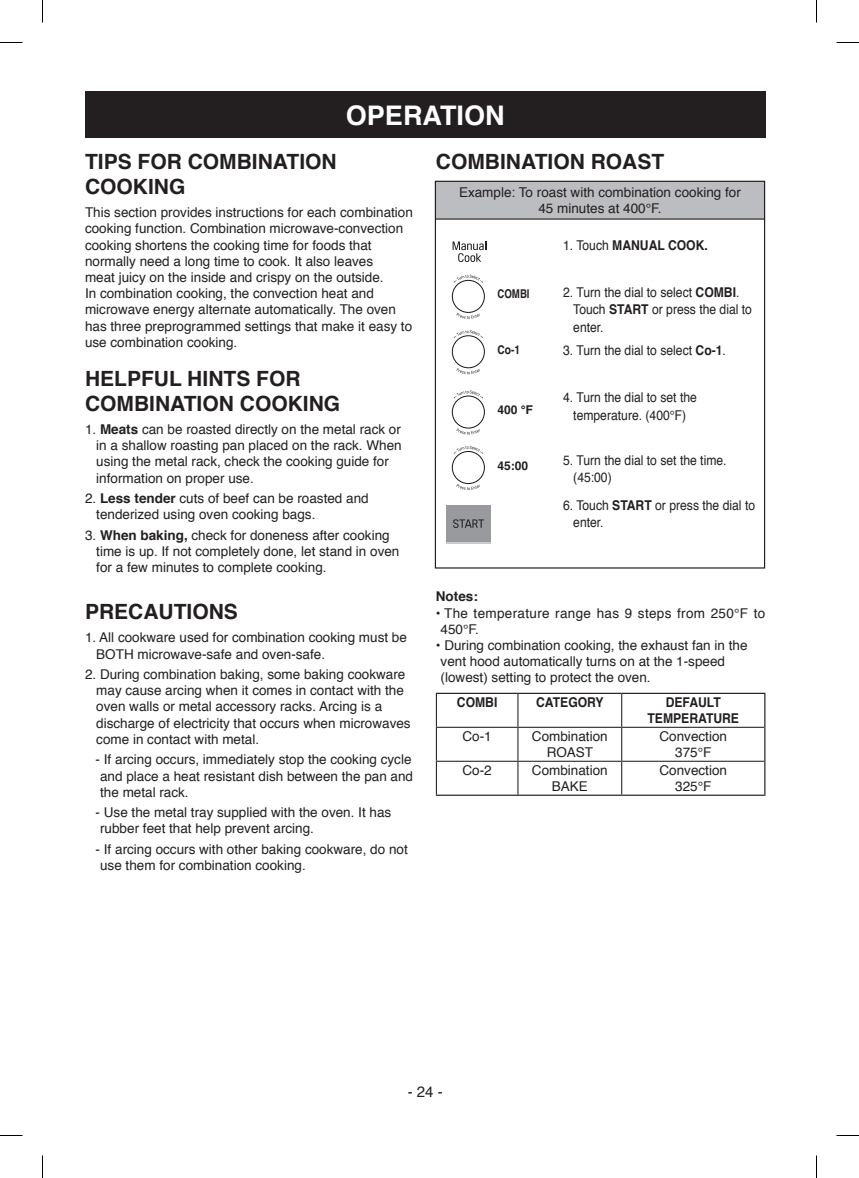
<style>
.page{position:relative;width:859px;height:1178px;background:#fff}
.page>*{position:absolute;margin:0;border:0;box-sizing:border-box;transform-origin:0 0}
.t1{font:700 27px "Helvetica";color:#fff}
.t2{font:700 21px/25.2px "Helvetica";color:#231f20}
.t3{font:15px "Helvetica";color:#231f20}
.t4{font:13.5px/16.2px "Helvetica";color:#231f20}
.t5{font:13.5px/17.2px "Helvetica";color:#231f20;scale:.9 1}
.t6{font:700 13.5px/16.2px "Helvetica";color:#231f20;text-align:center;scale:.9 1}
.t7{font:13.5px/16.2px "Helvetica";letter-spacing:.025em;color:#231f20}
.t8{font:700 13.5px "Helvetica";color:#231f20}
.t9{font:700 12.15px "Helvetica";color:#231f20}
.t10{font:700 12.15px "Helvetica";color:#231f20;scale:.8 1}
.t11{font:700 12.15px "Helvetica";color:#231f20;scale:.85 1}
.s1{font-weight:700}
.s2{font-weight:400}
</style>
<div class="page">
<div style="left:85px;top:91px;width:680px;height:47px;background:#231f20"></div>
<hr style="left:436px;top:694px;width:1px;height:33px;background:#231f20">
<hr style="left:517px;top:694px;width:1px;height:33px;background:#231f20">
<hr style="left:621px;top:694px;width:1px;height:33px;background:#231f20">
<hr style="left:436px;top:727px;width:82px;height:1px;background:#231f20">
<hr style="left:436px;top:728px;width:1px;height:33px;background:#231f20">
<hr style="left:518px;top:727px;width:104px;height:1px;background:#231f20">
<hr style="left:517px;top:728px;width:1px;height:33px;background:#231f20">
<hr style="left:622px;top:727px;width:142px;height:1px;background:#231f20">
<hr style="left:621px;top:728px;width:1px;height:33px;background:#231f20">
<hr style="left:436px;top:761px;width:82px;height:1px;background:#231f20">
<hr style="left:436px;top:762px;width:1px;height:32px;background:#231f20">
<hr style="left:518px;top:761px;width:104px;height:1px;background:#231f20">
<hr style="left:517px;top:762px;width:1px;height:32px;background:#231f20">
<hr style="left:622px;top:761px;width:142px;height:1px;background:#231f20">
<hr style="left:621px;top:762px;width:1px;height:32px;background:#231f20">
<hr style="left:436px;top:693px;width:82px;height:1px;background:#231f20">
<hr style="left:518px;top:693px;width:104px;height:1px;background:#231f20">
<hr style="left:622px;top:693px;width:143px;height:1px;background:#231f20">
<hr style="left:764px;top:694px;width:1px;height:33px;background:#231f20">
<hr style="left:764px;top:727px;width:1px;height:34px;background:#231f20">
<hr style="left:764px;top:761px;width:1px;height:33px;background:#231f20">
<hr style="left:436px;top:794px;width:82px;height:2px;background:#231f20">
<hr style="left:518px;top:794px;width:104px;height:2px;background:#231f20">
<hr style="left:622px;top:794px;width:143px;height:2px;background:#231f20">
<div style="left:435px;top:181px;width:330px;height:38px;background:#bcbdc0"></div>
<div style="left:435px;top:181px;width:330px;height:387px;border:1px solid #231f20"></div>
<hr style="left:435px;top:219px;width:330px;height:1px;background:#231f20">
<div style="left:452px;top:280px;width:32px;height:33px;border:1px solid #18151a;border-radius:50%"></div>
<div style="left:462px;top:290px;width:13px;height:13px;border:1px solid #fff;border-radius:50%"></div>
<svg style="left:458px;top:313px;width:22px;height:6px"></svg>
<svg style="left:454px;top:275px;width:29px;height:8px"></svg>
<div style="left:452px;top:335px;width:32px;height:33px;border:1px solid #18151a;border-radius:50%"></div>
<div style="left:462px;top:345px;width:13px;height:13px;border:1px solid #fff;border-radius:50%"></div>
<svg style="left:458px;top:369px;width:22px;height:5px"></svg>
<svg style="left:454px;top:330px;width:29px;height:8px"></svg>
<div style="left:452px;top:396px;width:32px;height:32px;border:1px solid #18151a;border-radius:50%"></div>
<div style="left:462px;top:406px;width:13px;height:12px;border:1px solid #fff;border-radius:50%"></div>
<svg style="left:458px;top:429px;width:22px;height:5px"></svg>
<svg style="left:454px;top:390px;width:29px;height:8px"></svg>
<div style="left:446px;top:506px;width:45px;height:37px;background:#989a9d"></div>
<hr style="left:446px;top:543px;width:45px;height:1px;background:#c7cbcb">
<svg style="left:453px;top:519px;width:31px;height:9px"></svg>
<div style="left:452px;top:451px;width:32px;height:33px;border:1px solid #18151a;border-radius:50%"></div>
<div style="left:462px;top:461px;width:13px;height:13px;border:1px solid #fff;border-radius:50%"></div>
<svg style="left:458px;top:484px;width:22px;height:6px"></svg>
<svg style="left:454px;top:446px;width:29px;height:8px"></svg>
<svg style="left:452px;top:241px;width:34px;height:21px"></svg>
<svg style="left:0;top:42px;width:22px;height:1px"></svg>
<svg style="left:836px;top:42px;width:23px;height:1px"></svg>
<svg style="left:0;top:1135px;width:22px;height:1px"></svg>
<svg style="left:836px;top:1135px;width:23px;height:1px"></svg>
<svg style="left:42px;top:0;width:1px;height:23px"></svg>
<svg style="left:42px;top:1155px;width:1px;height:23px"></svg>
<svg style="left:816px;top:0;width:1px;height:23px"></svg>
<svg style="left:816px;top:1155px;width:1px;height:23px"></svg>
<h1 class="t1" style="left:346px;top:93px;width:160px">OPERATION</h1>
<h2 class="t2" style="left:85px;top:149px;width:253px">TIPS FOR COMBINATION<br>COOKING</h2>
<p class="t4" style="left:85px;top:205px;width:329px">This section provides instructions for each combination cooking function. Combination microwave-convection cooking shortens the cooking time for foods that normally need a long time to cook. It also leaves<br>meat juicy on the inside and crispy on the outside.<br>In combination cooking, the convection heat and microwave energy alternate automatically. The oven has three preprogrammed settings that make it easy to use combination cooking.</p>
<h2 class="t2" style="left:85px;top:366px;width:257px">HELPFUL HINTS FOR<br>COMBINATION COOKING</h2>
<p class="t4" style="left:96px;top:421px;width:307px;text-indent:-11px">1. <span class="s1">Meats</span> can be roasted directly on the metal rack or in a shallow roasting pan placed on the rack. When using the metal rack, check the cooking guide for information on proper use.</p>
<p class="t4" style="left:96px;top:490px;width:274px;text-indent:-11px">2. <span class="s1">Less tender</span> cuts of beef can be roasted and tenderized using oven cooking bags.</p>
<p class="t4" style="left:96px;top:527px;width:305px;text-indent:-11px">3. <span class="s1">When baking,</span> check for doneness after cooking time is up. If not completely done, let stand in oven for a few minutes to complete cooking.</p>
<h2 class="t2" style="left:85px;top:600px;width:154px">PRECAUTIONS</h2>
<p class="t4" style="left:96px;top:630px;width:312px;text-indent:-11px">1. All cookware used for combination cooking must be<br>BOTH microwave-safe and oven-safe.</p>
<p class="t4" style="left:96px;top:666px;width:316px;text-indent:-11px">2. During combination baking, some baking cookware may cause arcing when it comes in contact with the oven walls or metal accessory racks. Arcing is a discharge of electricity that occurs when microwaves come in contact with metal.</p>
<p class="t4" style="left:100px;top:752px;width:314px;text-align:justify;text-indent:-4px">- If arcing occurs, immediately stop the cooking cycle and place a heat resistant dish between the pan and the metal rack.</p>
<p class="t4" style="left:100px;top:805px;width:293px;text-indent:-4px">- Use the metal tray supplied with the oven. It has rubber feet that help prevent arcing.</p>
<p class="t4" style="left:100px;top:841px;width:309px;text-indent:-4px">- If arcing occurs with other baking cookware, do not use them for combination cooking.</p>
<h2 class="t2" style="left:436px;top:149px;width:230px">COMBINATION ROAST</h2>
<p class="t4" style="left:459px;top:185px;width:283px;text-align:center">Example: To roast with combination cooking for<br>45 minutes at 400°F.</p>
<p class="t6" style="left:563px;top:237px;width:162px"><span class="s2">1. Touch</span> MANUAL COOK.</p>
<p class="t5" style="left:573px;top:284px;width:200px;text-indent:-10px">2. Turn the dial to select <span class="s1">COMBI</span>.<br>Touch <span class="s1">START</span> or press the dial to enter.</p>
<p class="t5" style="left:563px;top:342px;width:182px">3. Turn the dial to select <span class="s1">Co-1</span>.</p>
<p class="t5" style="left:563px;top:389px;width:150px;text-align:center">4. Turn the dial to set the temperature. (400℉)</p>
<p class="t5" style="left:573px;top:452px;width:172px;text-indent:-10px">5. Turn the dial to set the time. (45:00)</p>
<p class="t5" style="left:573px;top:497px;width:204px;text-indent:-10px">6. Touch <span class="s1">START</span> or press the dial to enter.</p>
<p class="t10" style="left:497px;top:284px;width:42px">COMBI</p>
<p class="t11" style="left:497px;top:340px;width:28px">Co-1</p>
<p class="t9" style="left:497px;top:400px;width:37px">400 ℉</p>
<p class="t9" style="left:497px;top:455px;width:32px">45:00</p>
<p class="t8" style="left:436px;top:586px;width:43px">Notes:</p>
<p class="t7" style="left:441px;top:605px;width:326px;text-indent:-5px">• The temperature range has 9 steps from 250°F to<br>450°F.</p>
<p class="t4" style="left:441px;top:637px;width:308px;text-indent:-5px">• During combination cooking, the exhaust fan in the vent hood automatically turns on at the 1-speed (lowest) setting to protect the oven.</p>
<p class="t6" style="left:457px;top:694px;width:46px">COMBI</p>
<p class="t6" style="left:536px;top:694px;width:77px">CATEGORY</p>
<p class="t6" style="left:647px;top:694px;width:103px">DEFAULT<br>TEMPERATURE</p>
<p class="t4" style="left:462px;top:728px;width:31px">Co-1</p>
<p class="t4" style="left:532px;top:728px;width:77px;text-align:center">Combination<br>ROAST</p>
<p class="t4" style="left:659px;top:728px;width:69px;text-align:center">Convection<br>375°F</p>
<p class="t4" style="left:462px;top:762px;width:31px">Co-2</p>
<p class="t4" style="left:532px;top:762px;width:77px;text-align:center">Combination<br>BAKE</p>
<p class="t4" style="left:659px;top:762px;width:69px;text-align:center">Convection<br>325°F</p>
<p class="t3" style="left:408px;top:1080px;width:37px">- 24 -</p>
</div>
